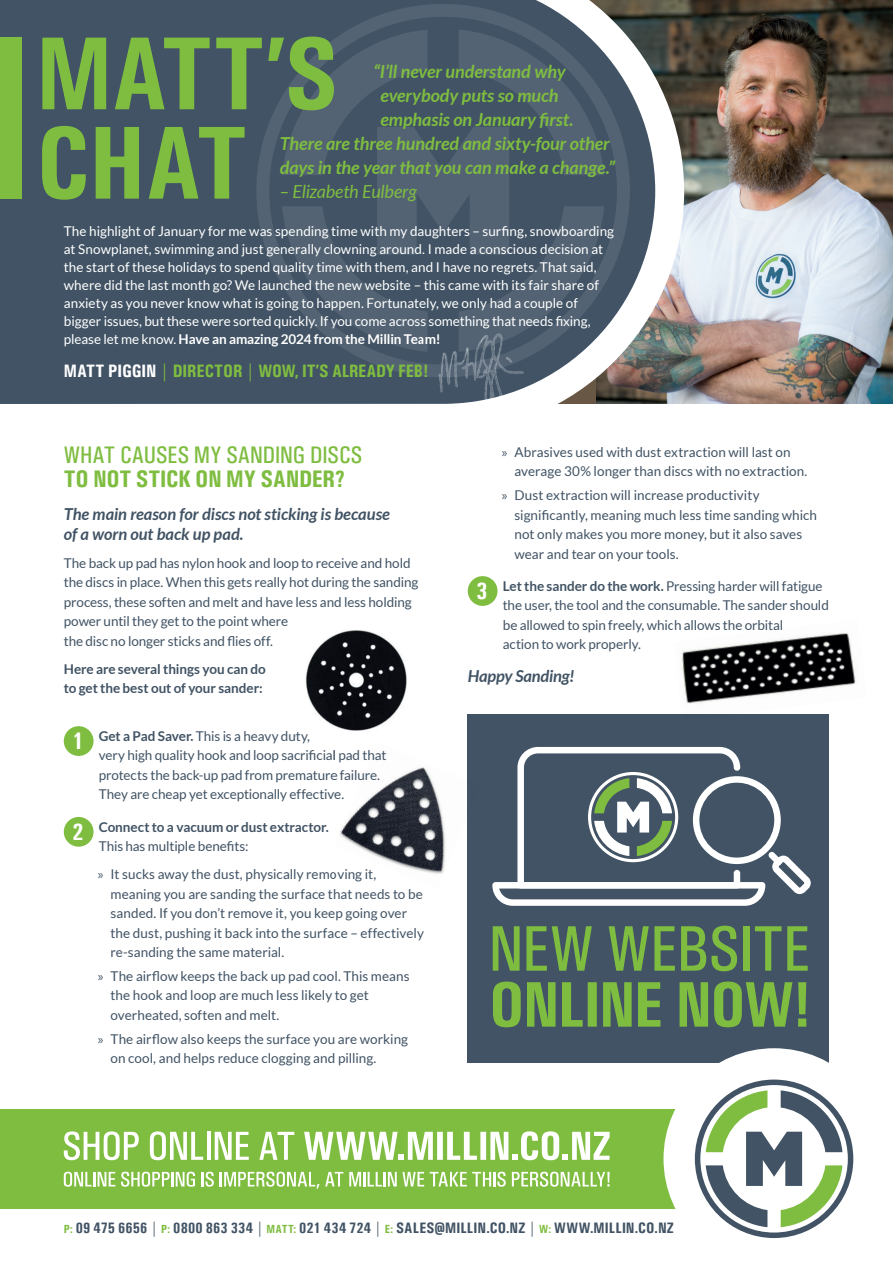
<style>
.page{position:relative;width:893px;height:1263px;background:#fff}
.page>*{position:absolute;margin:0;border:0;box-sizing:border-box;transform-origin:0 0}
.t1{font:700 103.95px/89.2px "Univers Condensed";letter-spacing:-.015em;color:#7fbd41}
.t2{font:64.5px "Univers Condensed";letter-spacing:-.01em;color:#7fbd41}
.t3{font:700 64.5px "Univers Condensed";letter-spacing:-.03em;color:#7fbd41}
.t4{font:24px "Univers Condensed";letter-spacing:-.005em;color:#7fbd41}
.t5{font:700 24px "Univers Condensed";letter-spacing:-.015em;color:#7fbd41}
.t6{font:700 24px "Univers Condensed";color:#fff}
.t7{font:italic 700 18px "Lato";letter-spacing:-.005em;color:#7fbd41}
.t8{font:700 18px "Univers Condensed";letter-spacing:-.005em;color:#7fbd41}
.t9{font:italic 18px "Lato";letter-spacing:-.015em;color:#7fbd41}
.t10{font:italic 700 16.5px/19.5px "Lato";letter-spacing:-.005em;color:#415364}
.t11{font:700 15.15px "Univers Condensed";letter-spacing:.01em;color:#415364}
.t12{font:13.5px/19.5px "Lato";color:#415364}
.t13{font:13.5px/18px "Lato";color:#fff}
.t14{font:700 13.5px/19.5px "Lato";letter-spacing:-.005em;color:#415364}
.s1{font-weight:700}
.s2{color:#fff}
.s3{font-family:"Myriad Pro"}
.s4{font-size:11.85px;color:#7fbd41}
</style>
<div class="page">
<div style="left:468px;top:714px;width:361px;height:349px;background:#415364"></div>
<div style="left:0;top:1109px;width:761px;height:100px;background:#7fbd41"></div>
<svg style="left:663px;top:1048px;width:191px;height:161px;fill:#fff"></svg>
<svg style="left:695px;top:1079px;width:158px;height:159px"></svg>
<svg style="left:64px;top:1172px;width:51px;height:15px"></svg>
<svg style="left:121px;top:1172px;width:74px;height:15px"></svg>
<hr style="left:201px;top:1172px;width:3px;height:14px;background:#fff">
<svg style="left:205px;top:1172px;width:9px;height:15px"></svg>
<svg style="left:220px;top:1172px;width:123px;height:17px"></svg>
<svg style="left:349px;top:1172px;width:75px;height:14px"></svg>
<svg style="left:430px;top:1172px;width:76px;height:15px"></svg>
<svg style="left:512px;top:1172px;width:98px;height:15px"></svg>
<svg style="left:64px;top:1131px;width:75px;height:29px"></svg>
<svg style="left:150px;top:1131px;width:53px;height:29px"></svg>
<hr style="left:207px;top:1132px;width:3px;height:28px;background:#fff">
<svg style="left:215px;top:1132px;width:34px;height:28px"></svg>
<svg style="left:259px;top:1132px;width:35px;height:28px"></svg>
<svg style="left:304px;top:1131px;width:306px;height:29px"></svg>
<img style="left:684px;top:0;width:209px;height:404px">
<img style="left:655px;top:0;width:29px;height:404px">
<svg style="left:0;top:0;width:655px;height:404px;background:#495969"></svg>
<svg style="left:256px;top:4px;width:374px;height:373px;background:#5f6e7b"></svg>
<svg style="left:282px;top:29px;width:322px;height:323px;background:#4a5b6b"></svg>
<div style="left:0;top:38px;width:21px;height:161px;background:#7fbd41"></div>
<img style="left:421px;top:319px;width:113px;height:85px">
<div style="left:64px;top:726px;width:30px;height:30px;background:#7fbd41;border-radius:50%"></div>
<div style="left:64px;top:817px;width:30px;height:30px;background:#7fbd41;border-radius:50%"></div>
<div style="left:468px;top:576px;width:29px;height:30px;background:#7fbd41;border-radius:50%"></div>
<svg style="left:492px;top:747px;width:319px;height:159px"></svg>
<img style="left:340px;top:743px;width:128px;height:145px">
<img style="left:305px;top:630px;width:102px;height:101px">
<img style="left:682px;top:633px;width:174px;height:71px">
<h1 class="t1" style="left:36px;top:28px;width:305px">MATT’S<br>CHAT</h1>
<p class="t13" style="left:64px;top:222px;width:552px">The highlight of January for me was spending time with my daughters – surfing, snowboarding at Snowplanet, swimming and just generally clowning around. I made a conscious decision at the start of these holidays to spend quality time with them, and I have no regrets. That said, where did the last month go? We launched the new website – this came with its fair share of anxiety as you never know what is going to happen. Fortunately, we only had a couple of bigger issues, but these were sorted quickly. If you come across something that needs fixing, please let me know. <span class="s1">Have an amazing 2024 from the Millin Team!</span></p>
<h3 class="t7" style="left:373px;top:61px;width:194px">“I’ll never understand why</h3>
<h3 class="t7" style="left:380px;top:85px;width:180px">everybody puts so much</h3>
<h3 class="t7" style="left:380px;top:109px;width:194px">emphasis on January first.</h3>
<h3 class="t7" style="left:280px;top:133px;width:331px">There are three hundred and sixty-four other</h3>
<h3 class="t7" style="left:280px;top:157px;width:336px">days in the year that you can make a change.”</h3>
<h3 class="t9" style="left:280px;top:182px;width:138px">– Elizabeth Eulberg</h3>
<h3 class="t8" style="left:64px;top:360px;width:366px"><span class="s2">MATT PIGGIN</span> | DIRECTOR | WOW, IT’S ALREADY FEB!</h3>
<h3 class="t4" style="left:64px;top:440px;width:300px">WHAT CAUSES MY SANDING DISCS</h3>
<h3 class="t5" style="left:64px;top:464px;width:283px">TO NOT STICK ON MY SANDER?</h3>
<p class="t10" style="left:64px;top:505px;width:328px">The main reason for discs not sticking is because of a worn out back up pad.</p>
<p class="t12" style="left:64px;top:553px;width:356px">The back up pad has nylon hook and loop to receive and hold the discs in place. When this gets really hot during the sanding process, these soften and melt and have less and less holding power until they get to the point where<br>the disc no longer sticks and flies off.</p>
<p class="t14" style="left:64px;top:659px;width:204px">Here are several things you can do to get the best out of your sander:</p>
<h3 class="t6" style="left:72px;top:726px;width:13px">1</h3>
<p class="t12" style="left:99px;top:726px;width:289px"><span class="s1">Get a Pad Saver.</span> This is a heavy duty,<br>very high quality hook and loop sacrificial pad that protects the back-up pad from premature failure.<br>They are cheap yet exceptionally effective.</p>
<h3 class="t6" style="left:72px;top:817px;width:13px">2</h3>
<p class="t14" style="left:99px;top:817px;width:232px">Connect to a vacuum or dust extractor.</p>
<p class="t12" style="left:98px;top:832px;width:280px;line-height:28px">This has multiple benefits:<br><span class="s3">»</span> It sucks away the dust, physically removing it,</p>
<p class="t12" style="left:111px;top:884px;width:315px">meaning you are sanding the surface that needs to be sanded. If you don’t remove it, you keep going over the dust, pushing it back into the surface – effectively re-sanding the same material.</p>
<p class="t12" style="left:111px;top:966px;width:301px;text-indent:-13px"><span class="s3">»</span> The airflow keeps the back up pad cool. This means the hook and loop are much less likely to get overheated, soften and melt.</p>
<p class="t12" style="left:111px;top:1029px;width:299px;text-indent:-13px"><span class="s3">»</span> The airflow also keeps the surface you are working on cool, and helps reduce clogging and pilling.</p>
<p class="t12" style="left:514px;top:442px;width:294px;text-indent:-13px"><span class="s3">»</span> Abrasives used with dust extraction will last on average 30% longer than discs with no extraction.</p>
<p class="t12" style="left:514px;top:485px;width:304px;text-indent:-13px"><span class="s3">»</span> Dust extraction will increase productivity significantly, meaning much less time sanding which not only makes you more money, but it also saves wear and tear on your tools.</p>
<h3 class="t6" style="left:476px;top:576px;width:13px">3</h3>
<p class="t12" style="left:503px;top:576px;width:328px"><span class="s1">Let the sander do the work.</span> Pressing harder will fatigue the user, the tool and the consumable. The sander should be allowed to spin freely, which allows the orbital<br>action to work properly.</p>
<p class="t10" style="left:468px;top:666px;width:109px">Happy Sanding!</p>
<h2 class="t2" style="left:489px;top:911px;width:323px">NEW WEBSITE</h2>
<h2 class="t3" style="left:489px;top:965px;width:324px">ONLINE NOW!</h2>
<p class="t11" style="left:64px;top:1219px;width:612px"><span class="s4">P:</span> 09 475 6656 | <span class="s4">P:</span> 0800 863 334 | <span class="s4">MATT:</span> 021 434 724 | <span class="s4">E:</span> SALES@MILLIN.CO.NZ | <span class="s4">W:</span> WWW.MILLIN.CO.NZ</p>
</div>
